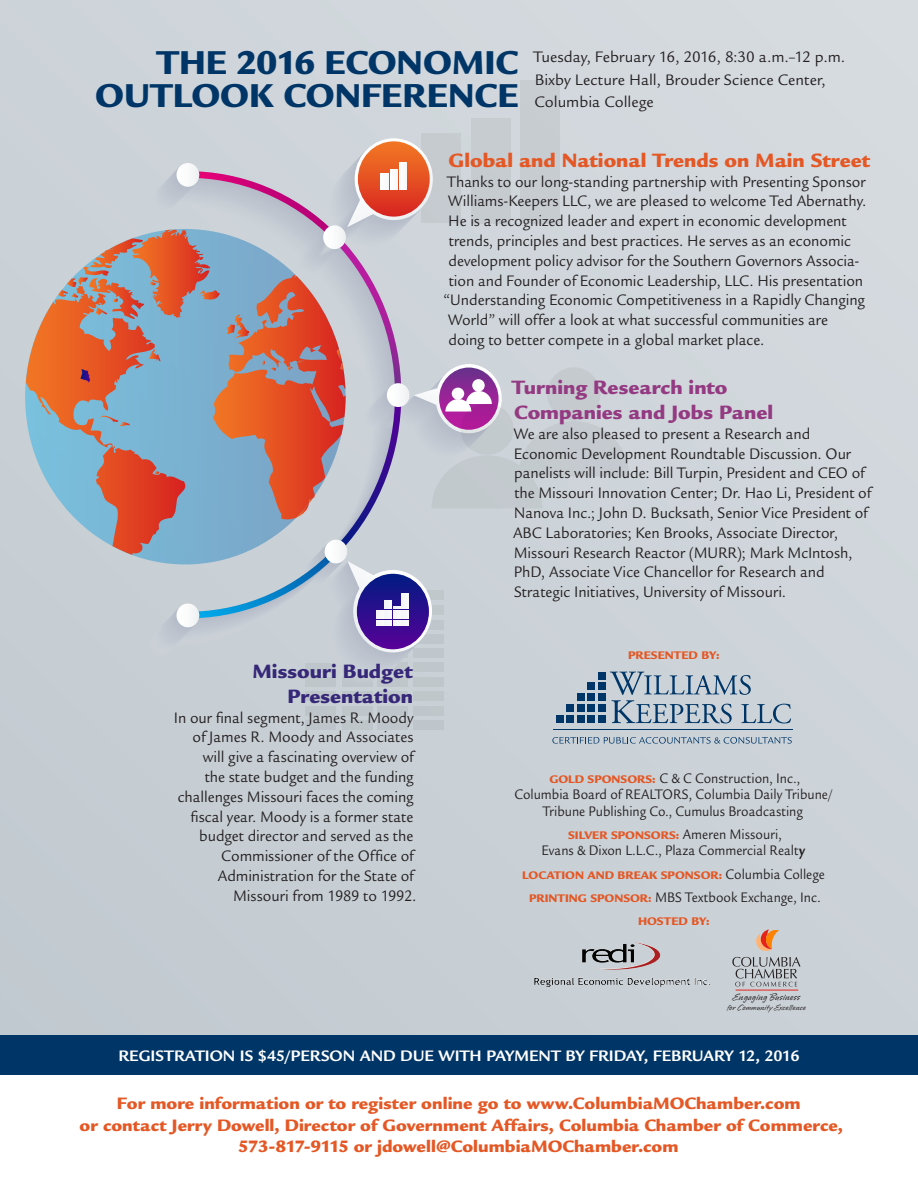
<style>
.page{position:relative;width:918px;height:1188px;background:#fff}
.page>*{position:absolute;margin:0;border:0;box-sizing:border-box;transform-origin:0 0}
.t1{font:900 36px/33px "Legacy Sans Std";color:#003667;text-align:right}
.t2{font:900 21px/25.2px "Legacy Sans Std";color:#943a82}
.t3{font:900 21px "Legacy Sans Std";color:#e45825}
.t4{font:900 21px/25.2px "Legacy Sans Std";color:#362778;text-align:right}
.t5{font:900 18px/21.6px "Legacy Sans Std";color:#e45825;text-align:center}
.t6{font:16.5px/19.8px "Legacy Sans Std";color:#231f20;scale:.94 1}
.t7{font:16.5px/22.5px "Legacy Sans Std";color:#231f20}
.t8{font:700 16.5px "Legacy Sans Std";letter-spacing:-.005em;color:#fff}
.t9{font:15px/16.5px "Legacy Sans Std";color:#231f20;text-align:center;scale:.9 1}
.t10{font:900 12px "Legacy Sans Std";color:#e45825}
.t11{font:9.15px "Lambo Hmk";color:#231f20}
.t12{font:7.8px "Lambo Hmk";color:#231f20}
.s1{font-weight:900;font-size:12px;color:#e45825}
.s2{font-weight:400;font-size:15px;color:#231f20}
.s3{font-weight:700}
</style>
<div class="page">
<div style="left:0;top:0;width:918px;height:1050px;background:#cbd2d7"></div>
<div style="left:306px;top:721px;width:30px;height:9px;background:#bec5ca"></div>
<div style="left:342px;top:720px;width:30px;height:10px;background:#bec6ca"></div>
<div style="left:377px;top:720px;width:31px;height:10px;background:#bfc6cb"></div>
<div style="left:413px;top:720px;width:31px;height:10px;background:#bfc6cb"></div>
<div style="left:520px;top:80px;width:39px;height:143px;background:#c8cdd1"></div>
<svg style="left:26px;top:295px;width:32px;height:204px"></svg>
<hr style="left:553px;top:729px;width:240px;height:1px;background:#003667">
<svg style="left:58px;top:138px;width:733px;height:585px"></svg>
<svg style="left:552px;top:737px;width:240px;height:7px"></svg>
<div style="left:0;top:1036px;width:918px;height:39px;background:#003667"></div>
<img style="left:534px;top:942px;width:161px;height:43px">
<svg style="left:732px;top:929px;width:69px;height:58px"></svg>
<hr style="left:736px;top:990px;width:62px;height:1px;background:#e72419">
<p class="t1" style="left:95px;top:46px;width:425px">THE 2016 ECONOMIC<br>OUTLOOK CONFERENCE</p>
<p class="t7" style="left:534px;top:46px;width:313px">Tuesday, February 16, 2016, 8:30 a.m.–12 p.m.</p>
<p class="t7" style="left:535px;top:69px;width:293px">Bixby Lecture Hall, Brouder Science Center,<br>Columbia College</p>
<p class="t3" style="left:449px;top:148px;width:423px">Global and National Trends on Main Street</p>
<p class="t6" style="left:447px;top:172px;width:447px">Thanks to our long-standing partnership with Presenting Sponsor</p>
<p class="t6" style="left:448px;top:191px;width:446px">Williams-Keepers LLC, we are pleased to welcome Ted Abernathy.</p>
<p class="t6" style="left:448px;top:211px;width:425px">He is a recognized leader and expert in economic development</p>
<p class="t6" style="left:449px;top:231px;width:430px">trends, principles and best practices. He serves as an economic</p>
<p class="t6" style="left:448px;top:251px;width:439px">development policy advisor for the Southern Governors Associa-</p>
<p class="t6" style="left:449px;top:271px;width:443px">tion and Founder of Economic Leadership, LLC. His presentation</p>
<p class="t6" style="left:444px;top:290px;width:450px">“Understanding Economic Competitiveness in a Rapidly Changing</p>
<p class="t6" style="left:448px;top:310px;width:405px">World” will offer a look at what successful communities are</p>
<p class="t6" style="left:448px;top:330px;width:338px">doing to better compete in a global market place.</p>
<p class="t2" style="left:512px;top:374px;width:263px">Turning Research into<br>Companies and Jobs Panel</p>
<p class="t6" style="left:513px;top:424px;width:382px">We are also pleased to present a Research and Economic Development Roundtable Discussion. Our panelists will include: Bill Turpin, President and CEO of the Missouri Innovation Center; Dr. Hao Li, President of Nanova Inc.; John D. Bucksath, Senior Vice President of ABC Laboratories; Ken Brooks, Associate Director, Missouri Research Reactor (MURR); Mark McIntosh, PhD, Associate Vice Chancellor for Research and Strategic Initiatives, University of Missouri.</p>
<p class="t4" style="left:253px;top:658px;width:162px">Missouri Budget<br>Presentation</p>
<p class="t6" style="left:174px;top:708px;width:260px;text-align:right">In our final segment, James R. Moody of James R. Moody and Associates will give a fascinating overview of<br>the state budget and the funding challenges Missouri faces the coming fiscal year. Moody is a former state budget director and served as the<br>Commissioner of the Office of<br>Administration for the State of<br>Missouri from 1989 to 1992.</p>
<p class="t10" style="left:628px;top:648px;width:93px">PRESENTED BY:</p>
<p class="t9" style="left:514px;top:770px;width:356px"><span class="s1">GOLD SPONSORS:</span> C &amp; C Construction, Inc.,<br>Columbia Board of REALTORS, Columbia Daily Tribune/<br>Tribune Publishing Co., Cumulus Broadcasting</p>
<p class="t10" style="left:568px;top:828px;width:215px">SILVER SPONSORS: <span class="s2">Ameren Missouri,</span></p>
<p class="t9" style="left:541px;top:843px;width:295px">Evans &amp; Dixon L.L.C., Plaza Commercial Realt<span class="s3">y</span></p>
<p class="t10" style="left:522px;top:868px;width:304px">LOCATION AND BREAK SPONSOR: <span class="s2">Columbia College</span></p>
<p class="t9" style="left:529px;top:889px;width:326px"><span class="s1">PRINTING SPONSOR:</span> MBS Textbook Exchange, Inc.</p>
<p class="t10" style="left:638px;top:914px;width:73px">HOSTED BY:</p>
<p class="t11" style="left:732px;top:991px;width:69px">Engaging Business</p>
<p class="t12" style="left:727px;top:1002px;width:80px">for Community Excellence</p>
<p class="t8" style="left:119px;top:1047px;width:683px">REGISTRATION IS $45/PERSON AND DUE WITH PAYMENT BY FRIDAY, FEBRUARY 12, 2016</p>
<p class="t5" style="left:80px;top:1092px;width:765px">For more information or to register online go to www.ColumbiaMOChamber.com<br>or contact Jerry Dowell, Director of Government Affairs, Columbia Chamber of Commerce,<br>573-817-9115 or jdowell@ColumbiaMOChamber.com</p>
</div>
